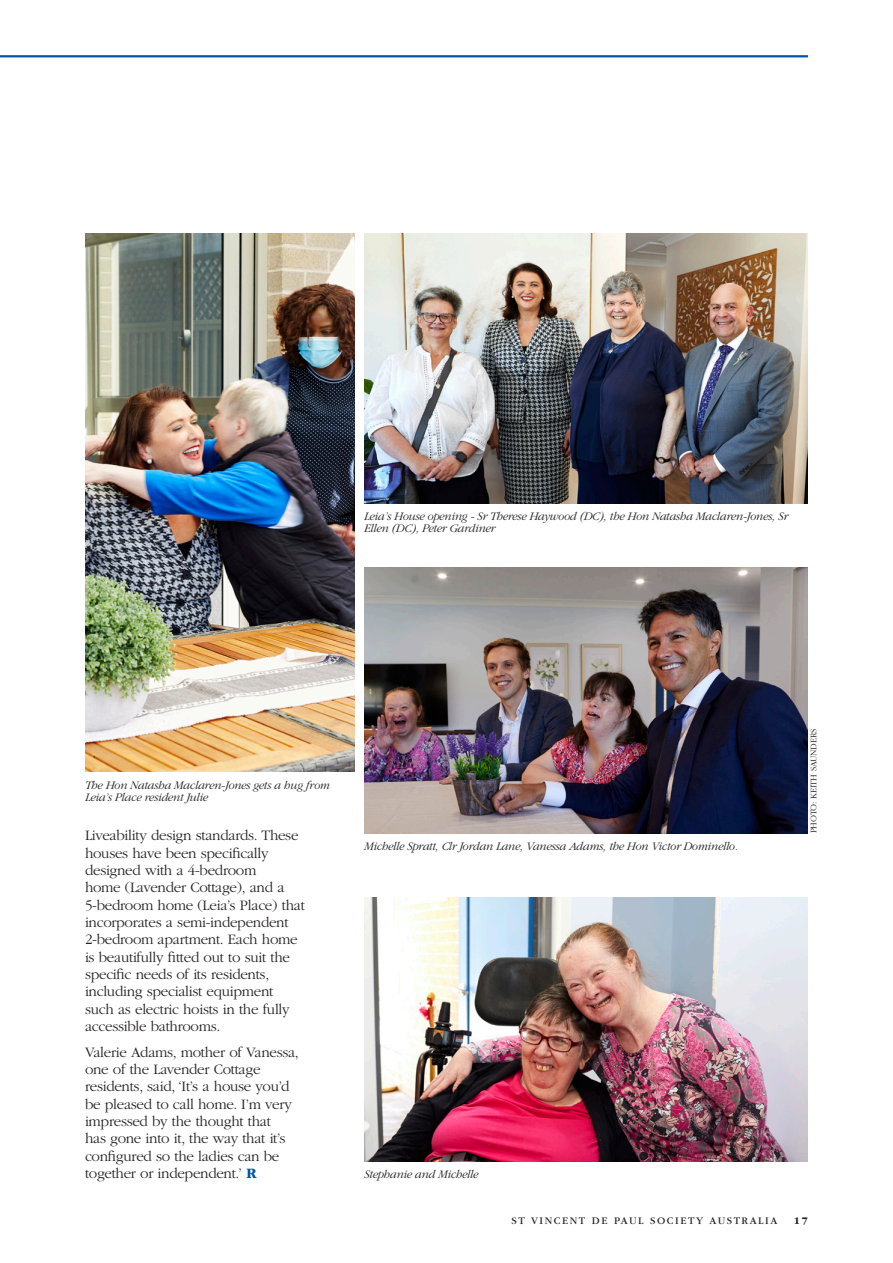
<style>
.page{position:relative;width:893px;height:1263px;background:#fff}
.page>*{position:absolute;margin:0;border:0;box-sizing:border-box;transform-origin:0 0}
.BODY{font:300 15px/17.2px "ITC Garamond Std";letter-spacing:-.02em;color:#231f20}
.Photo_caption{font:italic 300 12px/12px "ITC Garamond Std";letter-spacing:-.02em;color:#231f20}
.t1{font:10.5px "ITC Garamond Std";letter-spacing:.15em;color:#231f20}
.t2{font:700 10.5px "ITC Garamond Std";color:#231f20}
.Photo_credit{font:300 9px "ITC Garamond Std";letter-spacing:-.02em;color:#231f20}
.s1{font-weight:700;color:#0155a5}
</style>
<div class="page">
<hr style="left:0;top:55px;width:808px;height:2px;background:#0155a5">
<img style="left:364px;top:897px;width:444px;height:264px">
<img style="left:364px;top:234px;width:444px;height:269px">
<img style="left:85px;top:234px;width:269px;height:538px">
<img style="left:364px;top:567px;width:444px;height:266px">
<p class="Photo_caption" style="left:364px;top:511px;width:425px">Leia’s House opening - Sr Therese Haywood (DC), the Hon Natasha Maclaren-Jones, Sr<br>Ellen (DC), Peter Gardiner</p>
<p class="Photo_caption" style="left:85px;top:779px;width:246px">The Hon Natasha Maclaren-Jones gets a hug from<br>Leia’s Place resident Julie</p>
<p class="BODY" style="left:85px;top:827px;width:221px">Liveability design standards. These houses have been specifically designed with a 4-bedroom<br>home (Lavender Cottage), and a<br>5-bedroom home (Leia’s Place) that incorporates a semi-independent<br>2-bedroom apartment. Each home is beautifully fitted out to suit the specific needs of its residents, including specialist equipment such as electric hoists in the fully accessible bathrooms.</p>
<p class="BODY" style="left:85px;top:1043px;width:215px">Valerie Adams, mother of Vanessa, one of the Lavender Cottage residents, said, ‘It’s a house you’d be pleased to call home. I’m very impressed by the thought that<br>has gone into it, the way that it’s configured so the ladies can be together or independent.’ <span class="s1">R</span></p>
<p class="Photo_caption" style="left:364px;top:841px;width:375px">Michelle Spratt, Clr Jordan Lane, Vanessa Adams, the Hon Victor Dominello.</p>
<p class="Photo_credit" style="left:809px;top:833px;width:106px;rotate:-90deg">PHOTO: KEITH SAUNDERS</p>
<p class="Photo_caption" style="left:364px;top:1168px;width:115px">Stephanie and Michelle</p>
<p class="t1" style="left:512px;top:1214px;width:267px">ST VINCENT DE PAUL SOCIETY AUSTRALIA</p>
<p class="t2" style="left:794px;top:1214px;width:16px">17</p>
</div>
